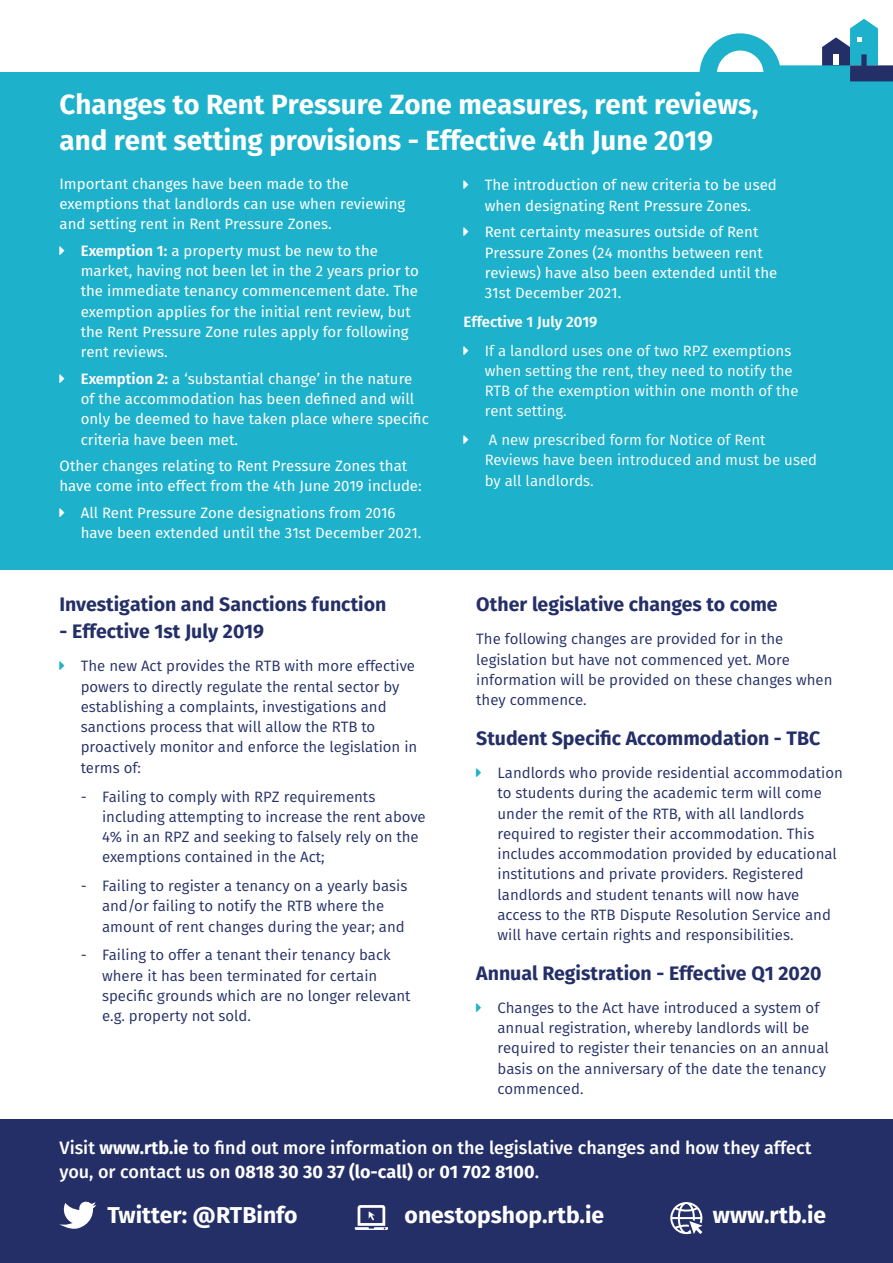
<style>
.page{position:relative;width:893px;height:1263px;background:#fff}
.page>*{position:absolute;margin:0;border:0;box-sizing:border-box;transform-origin:0 0}
.t1{font:700 27.75px/36.5px "Fira Sans";color:#fff}
.t2{font:700 22.95px "Fira Sans";color:#fff}
.t3{font:700 19.5px "Fira Sans";color:#242f67}
.t4{font:500 18px/24px "Fira Sans";color:#fff}
.t5{font:15px/20.2px "Fira Sans";color:#242f67}
.t6{font:15px/20.2px "Fira Sans";color:#fff}
.t7{font:15px/20.2px "Fira Sans";color:#fff}
.t8{font:600 15px "Fira Sans";color:#fff}
.s1{font-weight:600}
.s2{font-weight:700}
</style>
<div class="page">
<div style="left:0;top:72px;width:893px;height:498px;background:#1db1cb"></div>
<div style="left:0;top:1120px;width:893px;height:143px;background:#242f67"></div>
<svg style="left:60px;top:1201px;width:36px;height:28px"></svg>
<svg style="left:355px;top:1205px;width:33px;height:25px"></svg>
<svg style="left:699px;top:19px;width:194px;height:63px"></svg>
<svg style="left:670px;top:1202px;width:32px;height:32px"></svg>
<h1 class="t1" style="left:60px;top:86px;width:700px">Changes to Rent Pressure Zone measures, rent reviews, and rent setting provisions - Effective 4th June 2019</h1>
<p class="t6" style="left:60px;top:173px;width:347px">Important changes have been made to the exemptions that landlords can use when reviewing and setting rent in Rent Pressure Zones.</p>
<p class="t6" style="left:81px;top:241px;width:340px"><span class="s1">Exemption 1:</span> a property must be new to the market, having not been let in the 2 years prior to the immediate tenancy commencement date. The exemption applies for the initial rent review, but the Rent Pressure Zone rules apply for following rent reviews.</p>
<p class="t6" style="left:81px;top:368px;width:350px"><span class="s1">Exemption 2:</span> a ‘substantial change’ in the nature of the accommodation has been defined and will only be deemed to have taken place where specific criteria have been met.</p>
<p class="t6" style="left:60px;top:456px;width:364px">Other changes relating to Rent Pressure Zones that have come into effect from the 4th June 2019 include:</p>
<p class="t6" style="left:81px;top:503px;width:342px">All Rent Pressure Zone designations from 2016 have been extended until the 31st December 2021.</p>
<h3 class="t3" style="left:60px;top:591px;width:328px">Investigation and Sanctions function</h3>
<h3 class="t3" style="left:60px;top:618px;width:206px">- Effective 1st July 2019</h3>
<p class="t5" style="left:81px;top:656px;width:338px">The new Act provides the RTB with more effective powers to directly regulate the rental sector by establishing a complaints, investigations and sanctions process that will allow the RTB to proactively monitor and enforce the legislation in terms of:</p>
<p class="t5" style="left:102px;top:786px;width:325px;text-indent:-21px">- Failing to comply with RPZ requirements including attempting to increase the rent above 4% in an RPZ and seeking to falsely rely on the exemptions contained in the Act;</p>
<p class="t5" style="left:102px;top:876px;width:307px;text-indent:-21px">- Failing to register a tenancy on a yearly basis and/or failing to notify the RTB where the amount of rent changes during the year; and</p>
<p class="t5" style="left:102px;top:945px;width:310px;text-indent:-21px">- Failing to offer a tenant their tenancy back where it has been terminated for certain specific grounds which are no longer relevant e.g. property not sold.</p>
<p class="t6" style="left:485px;top:175px;width:294px">The introduction of new criteria to be used when designating Rent Pressure Zones.</p>
<p class="t6" style="left:485px;top:222px;width:294px">Rent certainty measures outside of Rent Pressure Zones (24 months between rent reviews) have also been extended until the 31st December 2021.</p>
<p class="t8" style="left:463px;top:311px;width:136px">Effective 1 July 2019</p>
<p class="t7" style="left:485px;top:340px;width:315px">If a landlord uses one of two RPZ exemptions when setting the rent, they need to notify the RTB of the exemption within one month of the rent setting.</p>
<p class="t7" style="left:485px;top:430px;width:334px">A new prescribed form for Notice of Rent<br>Reviews have been introduced and must be used by all landlords.</p>
<h3 class="t3" style="left:476px;top:591px;width:303px">Other legislative changes to come</h3>
<p class="t5" style="left:476px;top:629px;width:358px">The following changes are provided for in the legislation but have not commenced yet. More information will be provided on these changes when they commence.</p>
<h3 class="t3" style="left:476px;top:724px;width:346px">Student Specific Accommodation - TBC</h3>
<p class="t5" style="left:497px;top:763px;width:347px">Landlords who provide residential accommodation to students during the academic term will come under the remit of the RTB, with all landlords required to register their accommodation. This includes accommodation provided by educational institutions and private providers. Registered landlords and student tenants will now have access to the RTB Dispute Resolution Service and will have certain rights and responsibilities.</p>
<h3 class="t3" style="left:476px;top:959px;width:347px">Annual Registration - Effective Q1 2020</h3>
<p class="t5" style="left:497px;top:997px;width:333px">Changes to the Act have introduced a system of annual registration, whereby landlords will be required to register their tenancies on an annual basis on the anniversary of the date the tenancy commenced.</p>
<p class="t4" style="left:60px;top:1136px;width:753px">Visit <span class="s2">www.rtb.ie</span> to find out more information on the legislative changes and how they affect you, or contact us on <span class="s2">0818 30 30 37 (lo-call)</span> or <span class="s2">01 702 8100</span>.</p>
<h2 class="t2" style="left:108px;top:1199px;width:191px">Twitter: @RTBinfo</h2>
<h2 class="t2" style="left:405px;top:1199px;width:201px">onestopshop.rtb.ie</h2>
<h2 class="t2" style="left:713px;top:1199px;width:115px">www.rtb.ie</h2>
</div>
